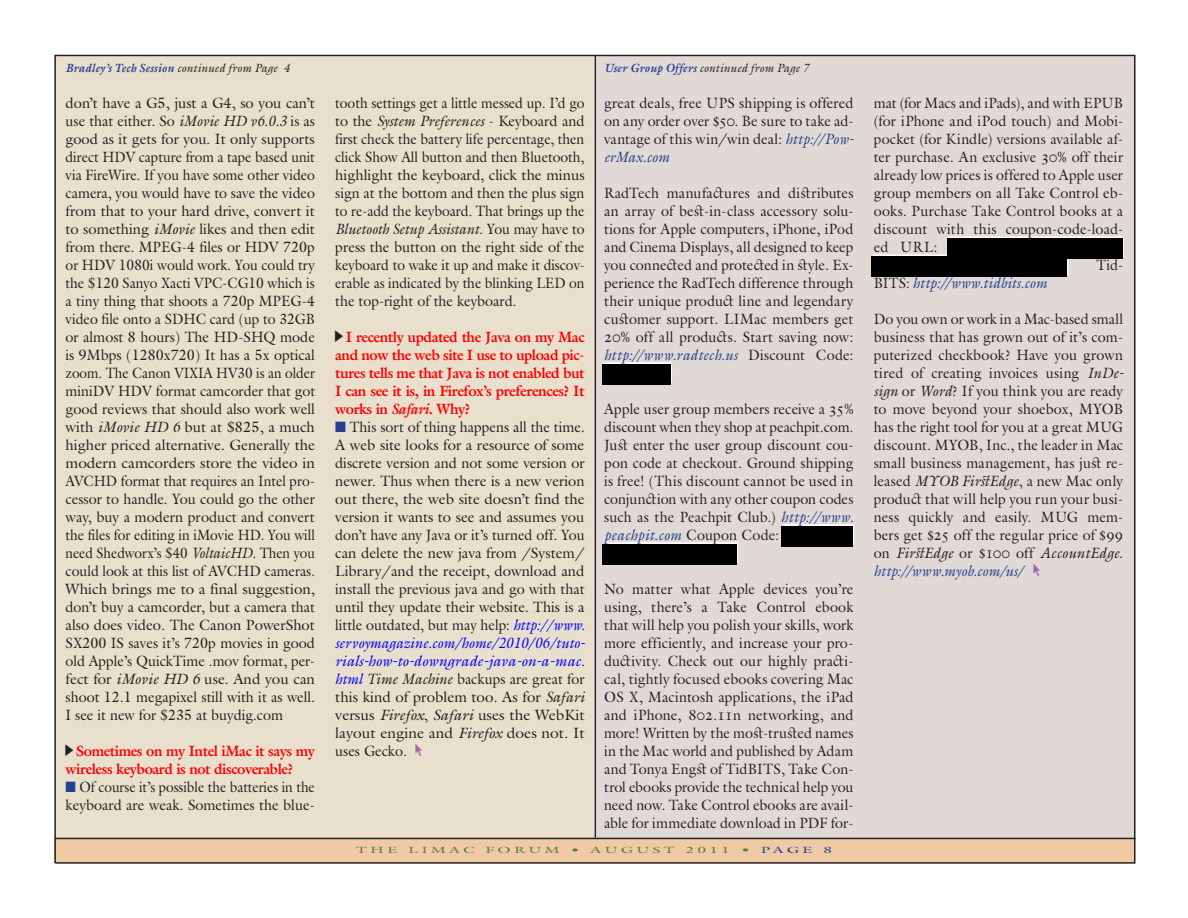
<style>
.page{position:relative;width:1188px;height:918px;background:#fff}
.page>*{position:absolute;margin:0;border:0;box-sizing:border-box;transform-origin:0 0}
.Body{font:15px/18px "Galliard Pro";letter-spacing:.005em;color:#231f20;text-align:justify;scale:.95 1}
.Body__No_Indents{font:15px/18px "Galliard Pro";color:#231f20;text-align:justify}
.Body__No_Indents-2{font:15px/18px "Galliard Pro";color:#231f20;text-align:justify;scale:.95 1}
.Body__No_Indents-3{font:15px/18px "Galliard Pro";color:#231f20;text-align:justify;scale:.92 1}
.Body__No_Indents-4{font:700 15px/18px "Galliard Pro";letter-spacing:-.03em;color:#f00;scale:.95 1}
.Body__No_Indents-5{font:15px/18px "Galliard Pro";color:#231f20;scale:.91 1}
.Body-2{font:italic 15px "Galliard Pro";letter-spacing:.005em;color:#253f8e;scale:.95 1}
.Body__No_Indents-6{font:italic 700 12px "Galliard Pro";letter-spacing:.015em;color:#253f8e;scale:.95 1}
.Body__No_Indents-7{font:italic 12px "Galliard Pro";letter-spacing:.015em;color:#231f20;scale:.95 1}
.t1{font:9px "Galliard Pro";letter-spacing:.2em;color:#5b7c42;scale:1.75 1}
.s1{font-weight:400;color:#231f20}
.s2{font-style:italic}
.s3{color:#253f8e}
.s4{font-style:italic;color:#00f}
.s5{font-weight:700;color:#253f8e}
.s6{font-style:italic;color:#253f8e}
.s7{font-style:normal;color:#231f20}
</style>
<div class="page">
<div style="left:596px;top:58px;width:537px;height:780px;background:#e1d9d6"></div>
<div style="left:55px;top:55px;width:538px;height:784px;background:#e8dfcc"></div>
<hr style="left:595px;top:55px;width:1px;height:783px;background:#231f20">
<div style="left:54px;top:838px;width:1080px;height:25px;background:#efcaa4"></div>
<hr style="left:55px;top:838px;width:1081px;height:1px;background:#231f20">
<div style="left:602px;top:364px;width:69px;height:20px;background:#000"></div>
<div style="left:782px;top:526px;width:71px;height:20px;background:#000"></div>
<div style="left:602px;top:544px;width:135px;height:20px;background:#000"></div>
<div style="left:947px;top:238px;width:175px;height:20px;background:#000"></div>
<div style="left:872px;top:256px;width:195px;height:20px;background:#000"></div>
<svg style="left:1033px;top:564px;width:7px;height:12px"></svg>
<p class="Body__No_Indents-6" style="left:66px;top:60px;width:236px">Bradley’s Tech Session <span class="s1">continued from Page 4</span></p>
<p class="Body__No_Indents" style="left:66px;top:94px;width:251px">don’t have a G5, just a G4, so you can’t use that either. So <span class="s2">iMovie HD v6.0.3</span> is as good as it gets for you. It only supports direct HDV capture from a tape based unit via FireWire. If you have some other video camera, you would have to save the video from that to your hard drive, convert it to something <span class="s2">iMovie</span> likes and then edit from there. MPEG-4 files or HDV 720p or HDV 1080i would work. You could try the $120 Sanyo Xacti VPC-CG10 which is a tiny thing that shoots a 720p MPEG-4 video file onto a SDHC card (up to 32GB or almost 8 hours) The HD-SHQ mode is 9Mbps (1280x720) It has a 5x optical zoom. The Canon VIXIA HV30 is an older miniDV HDV format camcorder that got good reviews that should also work well with <span class="s2">iMovie HD 6</span> but at $825, a much higher priced alternative. Generally the modern camcorders store the video in AVCHD format that requires an Intel pro&shy;cessor to handle. You could go the other way, buy a modern product and convert the files for editing in iMovie HD. You will need Shedworx’s $40 <span class="s2">VoltaicHD</span>. Then you could look at this list of AVCHD cameras.<br>Which brings me to a final suggestion, don’t buy a camcorder, but a camera that also does video. The Canon PowerShot SX200 IS saves it’s 720p movies in good old Apple’s QuickTime .mov format, per&shy;fect for <span class="s2">iMovie HD 6</span> use. And you can shoot 12.1 megapixel still with it as well.<br>I see it new for $235 at buydig.com</p>
<p class="Body__No_Indents-4" style="left:66px;top:742px;width:264px;text-indent:10px">Sometimes on my Intel iMac it says my wireless keyboard is not discoverable?</p>
<p class="Body__No_Indents-5" style="left:66px;top:778px;width:276px"><span class="s3">■</span> Of course it’s possible the batteries in the keyboard are weak. Sometimes the blue-</p>
<p class="Body__No_Indents-3" style="left:335px;top:94px;width:273px">tooth settings get a little messed up. I’d go to the <span class="s2">System Preferences</span> - Keyboard and first check the battery life percentage, then click Show All button and then Bluetooth, highlight the keyboard, click the minus sign at the bottom and then the plus sign to re-add the keyboard. That brings up the <span class="s2">Bluetooth Setup Assistant</span>. You may have to press the button on the right side of the keyboard to wake it up and make it discov&shy;erable as indicated by the blinking LED on the top-right of the keyboard.</p>
<p class="Body__No_Indents-4" style="left:335px;top:328px;width:264px;text-align:justify;text-indent:11px">I recently updated the Java on my Mac and now the web site I use to upload pic&shy;tures tells me that Java is not enabled but I can see it is, in Firefox’s preferences? It works in <span class="s2">Safari</span>. Why?</p>
<p class="Body__No_Indents-2" style="left:335px;top:418px;width:265px"><span class="s3">■</span> This sort of thing happens all the time.<br>A web site looks for a resource of some discrete version and not some version or newer. Thus when there is a new verion out there, the web site doesn’t find the version it wants to see and assumes you don’t have any Java or it’s turned off. You can delete the new java from /System/ Library/and the receipt, download and install the previous java and go with that until they update their website. This is a little outdated, but may help: <span class="s4">http://www. servoymagazine.com/home/2010/06/tuto&shy;rials-how-to-downgrade-java-on-a-mac. html</span> <span class="s2">Time Machine</span> backups are great for this kind of problem too. As for <span class="s2">Safari </span>versus <span class="s2">Firefox</span>, <span class="s2">Safari</span> uses the WebKit layout engine and <span class="s2">Firefox</span> does not. It uses Gecko.</p>
<p class="Body__No_Indents-7" style="left:604px;top:60px;width:216px"><span class="s5">User Group Offers</span> continued from Page 7</p>
<p class="Body" style="left:604px;top:94px;width:265px">great deals, free UPS shipping is offered on any order over $50. Be sure to take ad&shy;vantage of this win/win deal: <span class="s6">http://Pow&shy;erMax.com</span></p>
<p class="Body" style="left:604px;top:184px;width:264px">RadTech manufactures and distributes an array of best-in-class accessory solu&shy;tions for Apple computers, iPhone, iPod and Cinema Displays, all designed to keep you connected and protected in style. Ex&shy;perience the RadTech difference through their unique product line and legendary customer support. LIMac members get 20% off all products. Start saving now: <span class="s6">http://www.radtech.us</span> Discount Code:</p>
<p class="Body" style="left:604px;top:400px;width:264px">Apple user group members receive a 35% discount when they shop at peachpit.com.<br>Just enter the user group discount cou&shy;pon code at checkout. Ground shipping is free! (This discount cannot be used in conjunction with any other coupon codes such as the Peachpit Club.) <span class="s6">http://www. peachpit.com</span> Coupon Code:</p>
<p class="Body" style="left:604px;top:580px;width:264px">No matter what Apple devices you’re using, there’s a Take Control ebook that will help you polish your skills, work more efficiently, and increase your pro&shy;ductivity. Check out our highly practi&shy;cal, tightly focused ebooks covering Mac OS X, Macintosh applications, the iPad and iPhone, 802.11n networking, and more! Written by the most-trusted names in the Mac world and published by Adam and Tonya Engst of TidBITS, Take Con&shy;trol ebooks provide the technical help you need now. Take Control ebooks are avail&shy;able for immediate download in PDF for-</p>
<p class="t1" style="left:356px;top:844px;width:273px">THE LIMAC FORUM • AUGUST 2011 • <span class="s3">PAGE 8</span></p>
<p class="Body" style="left:874px;top:94px;width:264px">mat (for Macs and iPads), and with EPUB</p>
<p class="Body" style="left:874px;top:112px;width:264px">(for iPhone and iPod touch) and Mobi-</p>
<p class="Body" style="left:874px;top:130px;width:264px">pocket (for Kindle) versions available af-</p>
<p class="Body" style="left:874px;top:148px;width:264px">ter purchase. An exclusive 30% off their</p>
<p class="Body" style="left:874px;top:166px;width:264px">already low prices is offered to Apple user</p>
<p class="Body" style="left:874px;top:184px;width:264px">group members on all Take Control eb-</p>
<p class="Body" style="left:874px;top:202px;width:264px">ooks. Purchase Take Control books at a</p>
<p class="Body" style="left:874px;top:220px;width:264px">discount with this coupon-code-load-</p>
<p class="Body" style="left:874px;top:238px;width:69px">ed URL:</p>
<p class="Body" style="left:1096px;top:256px;width:30px">Tid-</p>
<p class="Body-2" style="left:874px;top:273px;width:184px"><span class="s7">BITS:</span> http://www.tidbits.com</p>
<p class="Body" style="left:874px;top:310px;width:265px">Do you own or work in a Mac-based small business that has grown out of it’s com&shy;puterized checkbook? Have you grown tired of creating invoices using <span class="s2">InDe&shy;sign</span> or <span class="s2">Word</span>? If you think you are ready to move beyond your shoebox, MYOB has the right tool for you at a great MUG discount. MYOB, Inc., the leader in Mac small business management, has just re&shy;leased <span class="s2">MYOB FirstEdge</span>, a new Mac only product that will help you run your busi&shy;ness quickly and easily. MUG mem&shy;bers get $25 off the regular price of $99 on <span class="s2">FirstEdge</span> or $100 off <span class="s2">AccountEdge</span>. <span class="s6">http://www.myob.com/us/</span></p>
</div>
